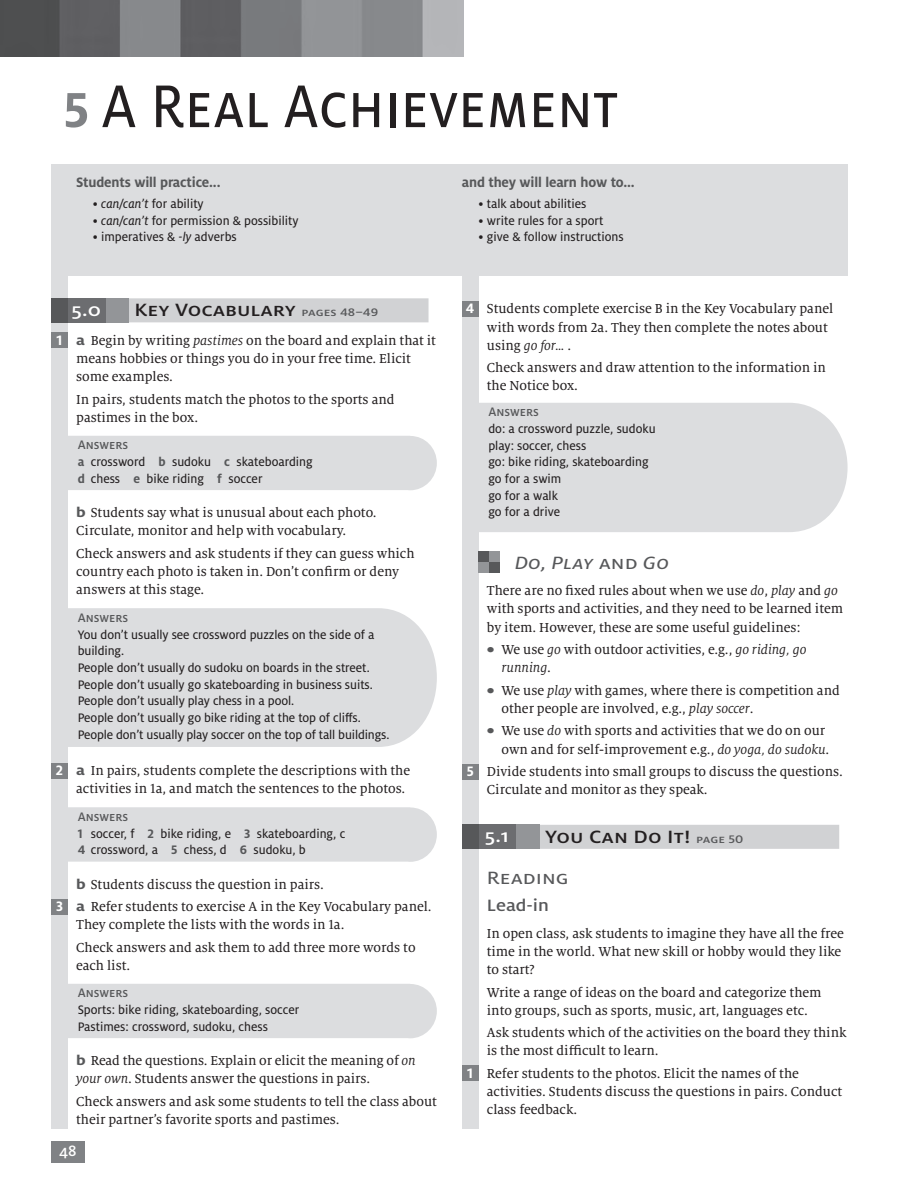
<style>
.page{position:relative;width:914px;height:1186px;background:#fff}
.page>*{position:absolute;margin:0;border:0;box-sizing:border-box;transform-origin:0 0}
.t1{font:66.6px "Milo OT Text";color:#231f20;scale:.89 1}
.t2{font:500 19.65px/41.4px "Milo OT";color:#231f20;scale:1.16 1}
.t3{font:19.65px "Milo OT Text Ita";color:#57585a;scale:1.16 1}
.t4{font:500 19.65px "Milo OT";color:#fff;scale:1.16 1}
.t5{font:500 18.15px "Milo OT";color:#57585a;scale:1.12 1}
.t6{font:500 16.65px "Milo OT";color:#fff}
.t7{font:700 15.15px "Milo OT";letter-spacing:-.01em;color:#57585a}
.t8{font:14.4px/18.1px "Milo Serif OT Text";color:#231f20}
.t9{font:13.65px/16.6px "Milo OT Text";color:#231f20}
.s1{font-family:"Milo OT";font-weight:700;font-size:54.6px;color:#808285}
.s2{font-family:"Milo OT Text Ita"}
.s3{font-size:12.15px;color:#57585a}
.s4{font-family:"Milo OT";font-weight:700;font-size:15.15px;color:#fff}
.s5{font-family:"Milo OT";font-weight:700;font-size:15.15px;color:#57585a}
.s6{font-family:"Milo Serif OT";font-style:italic}
.s7{font-family:"Milo OT";font-weight:500;color:#57585a}
.s8{font-family:"Milo OT";font-weight:700;color:#57585a}
.s9{font-family:"Milo OT Text"}
.s10{font-family:"Milo OT Text";font-weight:400;color:#57585a}
</style>
<div class="page">
<div style="left:51px;top:1141px;width:33px;height:22px;background:#808285"></div>
<div style="left:51px;top:274px;width:17px;height:854px;background:#dcdddf"></div>
<div style="left:462px;top:274px;width:16px;height:854px;background:#dcdddf"></div>
<div style="left:51px;top:164px;width:796px;height:112px;background:#dcdddf"></div>
<img style="left:0;top:0;width:464px;height:57px">
<div style="left:126px;top:298px;width:302px;height:24px;background:#d1d2d4"></div>
<div style="left:51px;top:333px;width:17px;height:15px;background:#808285"></div>
<div style="left:68px;top:436px;width:369px;height:54px;background:#dcdddf"></div>
<div style="left:68px;top:608px;width:369px;height:139px;background:#dcdddf"></div>
<div style="left:51px;top:763px;width:17px;height:15px;background:#808285"></div>
<div style="left:68px;top:807px;width:369px;height:55px;background:#dcdddf"></div>
<div style="left:51px;top:899px;width:17px;height:15px;background:#808285"></div>
<div style="left:68px;top:984px;width:369px;height:54px;background:#dcdddf"></div>
<div style="left:537px;top:825px;width:302px;height:24px;background:#d1d2d4"></div>
<div style="left:462px;top:301px;width:16px;height:15px;background:#808285"></div>
<div style="left:478px;top:403px;width:369px;height:129px;background:#dcdddf"></div>
<div style="left:478px;top:551px;width:11px;height:11px;background:#57585a"></div>
<div style="left:489px;top:562px;width:11px;height:11px;background:#57585a"></div>
<div style="left:489px;top:551px;width:11px;height:11px;background:#939598"></div>
<div style="left:478px;top:562px;width:11px;height:11px;background:#939598"></div>
<div style="left:462px;top:764px;width:16px;height:15px;background:#808285"></div>
<div style="left:516px;top:825px;width:23px;height:24px;background:#939598"></div>
<div style="left:477px;top:825px;width:39px;height:24px;background:#6c6d70"></div>
<div style="left:462px;top:825px;width:16px;height:24px;background:#57585a"></div>
<div style="left:462px;top:1066px;width:16px;height:15px;background:#808285"></div>
<div style="left:105px;top:298px;width:24px;height:24px;background:#939598"></div>
<div style="left:67px;top:298px;width:38px;height:24px;background:#6c6d70"></div>
<div style="left:51px;top:298px;width:17px;height:24px;background:#57585a"></div>
<p class="t1" style="left:63px;top:82px;width:625px"><span class="s1">5</span> A Real Achievement</p>
<p class="t7" style="left:76px;top:177px;width:146px">Students will practice...</p>
<p class="t9" style="left:93px;top:196px;width:112px">• <span class="s2">can/can’t</span> for ability</p>
<p class="t9" style="left:93px;top:213px;width:207px">• <span class="s2">can/can’t</span> for permission &amp; possibility</p>
<p class="t9" style="left:93px;top:230px;width:145px">• imperatives &amp; <span class="s2">-ly</span> adverbs</p>
<p class="t7" style="left:462px;top:177px;width:174px">and they will learn how to...</p>
<p class="t9" style="left:478px;top:196px;width:109px">• talk about abilities</p>
<p class="t9" style="left:478px;top:213px;width:126px">• write rules for a sport</p>
<p class="t9" style="left:478px;top:230px;width:147px">• give &amp; follow instructions</p>
<p class="t2" style="left:134px;top:291px;width:211px">Key Vocabulary <span class="s3">pages 48–49</span></p>
<p class="t8" style="left:76px;top:332px;width:361px;text-indent:-21px"><span class="s4">1</span> <span class="s5">a</span> Begin by writing <span class="s6">pastimes</span> on the board and explain that it means hobbies or things you do in your free time. Elicit some examples.</p>
<p class="t8" style="left:76px;top:391px;width:320px">In pairs, students match the photos to the sports and pastimes in the box.</p>
<p class="t9" style="left:78px;top:438px;width:237px"><span class="s7">Answers<br></span><span class="s8">a</span> crossword <span class="s8">b</span> sudoku <span class="s8">c</span> skateboarding <span class="s8">d</span> chess <span class="s8">e</span> bike riding <span class="s8">f</span> soccer</p>
<p class="t8" style="left:76px;top:504px;width:302px"><span class="s5">b</span> Students say what is unusual about each photo.<br>Circulate, monitor and help with vocabulary.</p>
<p class="t8" style="left:76px;top:545px;width:340px">Check answers and ask students if they can guess which country each photo is taken in. Don’t confirm or deny answers at this stage.</p>
<p class="t9" style="left:78px;top:610px;width:313px"><span class="s7">Answers<br></span>You don’t usually see crossword puzzles on the side of a building.<br>People don’t usually do sudoku on boards in the street.<br>People don’t usually go skateboarding in business suits.<br>People don’t usually play chess in a pool.<br>People don’t usually go bike riding at the top of cliffs.<br>People don’t usually play soccer on the top of tall buildings.</p>
<p class="t8" style="left:76px;top:762px;width:335px;text-indent:-20px"><span class="s4">2</span> <span class="s5">a</span> In pairs, students complete the descriptions with the activities in 1a, and match the sentences to the photos.</p>
<p class="t9" style="left:78px;top:809px;width:269px"><span class="s7">Answers<br></span><span class="s8">1</span> soccer, f <span class="s8">2</span> bike riding, e <span class="s8">3</span> skateboarding, c<br><span class="s8">4</span> crossword, a <span class="s8">5</span> chess, d <span class="s8">6</span> sudoku, b</p>
<p class="t8" style="left:56px;top:873px;width:377px;line-height:22.5px;text-indent:20px"><span class="s5">b</span> Students discuss the question in pairs.<br><span class="s4">3</span> <span class="s5">a</span> Refer students to exercise A in the Key Vocabulary panel.</p>
<p class="t8" style="left:76px;top:914px;width:341px;line-height:22.5px">They complete the lists with the words in 1a.<br>Check answers and ask them to add three more words to</p>
<p class="t8" style="left:76px;top:957px;width:56px">each list.</p>
<p class="t9" style="left:78px;top:985px;width:223px"><span class="s7">Answers<br></span>Sports: bike riding, skateboarding, soccer<br>Pastimes: crossword, sudoku, chess</p>
<p class="t8" style="left:76px;top:1052px;width:341px"><span class="s5">b</span> Read the questions. Explain or elicit the meaning of <span class="s6">on your own</span>. Students answer the questions in pairs.</p>
<p class="t8" style="left:76px;top:1093px;width:362px">Check answers and ask some students to tell the class about their partner’s favorite sports and pastimes.</p>
<p class="t4" style="left:71px;top:302px;width:27px">5.0</p>
<p class="t8" style="left:487px;top:300px;width:348px;text-indent:-21px"><span class="s4">4</span> Students complete exercise B in the Key Vocabulary panel with words from 2a. They then complete the notes about using <span class="s6">go for…</span> .</p>
<p class="t8" style="left:487px;top:359px;width:340px">Check answers and draw attention to the information in the Notice box.</p>
<p class="t9" style="left:488px;top:405px;width:169px"><span class="s7">Answers<br></span>do: a crossword puzzle, sudoku play: soccer, chess<br>go: bike riding, skateboarding go for a swim<br>go for a walk<br>go for a drive</p>
<p class="t3" style="left:515px;top:555px;width:134px">Do, Play <span class="s9">and</span> Go</p>
<p class="t8" style="left:487px;top:582px;width:358px">There are no fixed rules about when we use <span class="s6">do</span>, <span class="s6">play</span> and <span class="s6">go </span>with sports and activities, and they need to be learned item by item. However, these are some useful guidelines:</p>
<p class="t8" style="left:501px;top:641px;width:306px;text-indent:-15px"><span class="s5">•</span> We use <span class="s6">go</span> with outdoor activities, e.g., <span class="s6">go riding, go running</span>.</p>
<p class="t8" style="left:501px;top:682px;width:340px;text-indent:-15px"><span class="s5">•</span> We use <span class="s6">play</span> with games, where there is competition and other people are involved, e.g., <span class="s6">play soccer</span>.</p>
<p class="t8" style="left:487px;top:722px;width:344px;text-align:right"><span class="s5">•</span> We use <span class="s6">do</span> with sports and activities that we do on our own and for self-improvement e.g., <span class="s6">do yoga, do sudoku</span>.</p>
<p class="t8" style="left:487px;top:763px;width:357px;text-indent:-20px"><span class="s4">5</span> Divide students into small groups to discuss the questions.<br>Circulate and monitor as they speak.</p>
<p class="t4" style="left:484px;top:828px;width:23px">5.1</p>
<p class="t2" style="left:487px;top:817px;width:223px;text-indent:58px">You Can Do It! <span class="s3">page 50<br></span><span class="s10">Reading</span></p>
<p class="t5" style="left:487px;top:898px;width:57px">Lead-in</p>
<p class="t8" style="left:487px;top:925px;width:358px">In open class, ask students to imagine they have all the free time in the world. What new skill or hobby would they like to start?</p>
<p class="t8" style="left:487px;top:983px;width:336px">Write a range of ideas on the board and categorize them into groups, such as sports, music, art, languages etc.</p>
<p class="t8" style="left:487px;top:1024px;width:361px">Ask students which of the activities on the board they think is the most difficult to learn.</p>
<p class="t8" style="left:487px;top:1065px;width:357px;text-indent:-21px"><span class="s4">1</span> Refer students to the photos. Elicit the names of the activities. Students discuss the questions in pairs. Conduct class feedback.</p>
<p class="t6" style="left:59px;top:1144px;width:19px">48</p>
</div>
